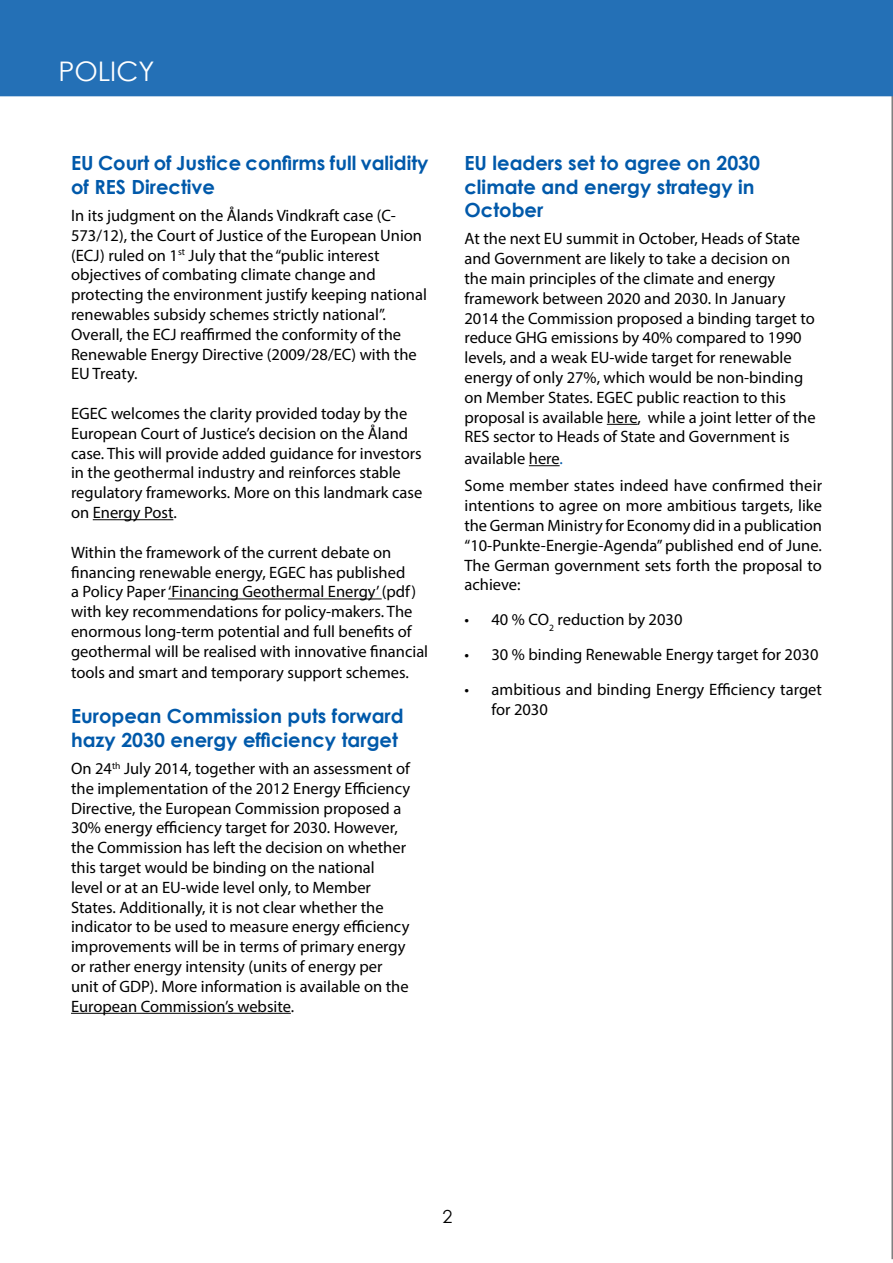
<style>
.page{position:relative;width:893px;height:1263px;background:#fff}
.page>*{position:absolute;margin:0;border:0;box-sizing:border-box;transform-origin:0 0}
.t1{font:27px "Century Gothic";color:#fff}
.t2{font:700 19.5px/23.4px "Century Gothic";color:#0059aa}
.t3{font:18px "Century Gothic";color:#000}
.t4{font:16.5px/19.8px "Myriad Pro";color:#000}
.s1{color:#0059aa}
</style>
<div class="page">
<hr style="left:891px;top:3px;width:2px;height:1256px;background:#808080">
<hr style="left:93px;top:519px;width:80px;height:1px;background:#000">
<hr style="left:168px;top:598px;width:214px;height:1px;background:#000">
<hr style="left:71px;top:1013px;width:220px;height:1px;background:#000">
<hr style="left:607px;top:424px;width:30px;height:1px;background:#000">
<hr style="left:529px;top:465px;width:31px;height:1px;background:#000">
<div style="left:0;top:0;width:893px;height:96px;background:#2470b6"></div>
<h1 class="t1" style="left:58px;top:52px;width:97px">POLICY</h1>
<p class="t2" style="left:71px;top:151px;width:359px">EU Court of Justice confirms full validity of RES Directive</p>
<p class="t4" style="left:71px;top:205px;width:357px">In its judgment on the Ålands Vindkraft case (C-573/12), the Court of Justice of the European Union (ECJ) ruled on 1<sup>st</sup> July that the “public interest objectives of combating climate change and protecting the environment justify keeping national renewables subsidy schemes strictly national”.<br>Overall, the ECJ reaffirmed the conformity of the Renewable Energy Directive (2009/28/EC) with the EU Treaty.</p>
<p class="t4" style="left:71px;top:403px;width:353px">EGEC welcomes the clarity provided today by the European Court of Justice’s decision on the Åland case. This will provide added guidance for investors in the geothermal industry and reinforces stable regulatory frameworks. More on this landmark case on Energy Post.</p>
<p class="t4" style="left:71px;top:542px;width:359px">Within the framework of the current debate on financing renewable energy, EGEC has published<br>a Policy Paper ‘Financing Geothermal Energy’ (pdf) with key recommendations for policy-makers. The enormous long-term potential and full benefits of geothermal will be realised with innovative financial</p>
<p class="t4" style="left:71px;top:663px;width:339px">tools and smart and temporary support schemes.</p>
<p class="t2" style="left:71px;top:704px;width:334px">European Commission puts forward hazy 2030 energy efficiency target</p>
<p class="t4" style="left:71px;top:758px;width:341px">On 24<sup>th</sup> July 2014, together with an assessment of the implementation of the 2012 Energy Efficiency Directive, the European Commission proposed a 30% energy efficiency target for 2030. However, the Commission has left the decision on whether this target would be binding on the national level or at an EU-wide level only, to Member States. Additionally, it is not clear whether the indicator to be used to measure energy efficiency improvements will be in terms of primary energy or rather energy intensity (units of energy per unit of GDP). More information is available on the European Commission’s website.</p>
<p class="t2" style="left:464px;top:151px;width:297px">EU leaders set to agree on 2030 climate and energy strategy in<br>October</p>
<p class="t4" style="left:464px;top:229px;width:353px">At the next EU summit in October, Heads of State and Government are likely to take a decision on the main principles of the climate and energy framework between 2020 and 2030. In January 2014 the Commission proposed a binding target to reduce GHG emissions by 40% compared to 1990 levels, and a weak EU-wide target for renewable energy of only 27%, which would be non-binding on Member States. EGEC public reaction to this proposal is available here, while a joint letter of the RES sector to Heads of State and Government is</p>
<p class="t4" style="left:464px;top:445px;width:359px;line-height:27.3px">available here<span class="s1">.<br></span>Some member states indeed have confirmed their</p>
<p class="t4" style="left:464px;top:495px;width:359px;text-align:justify">intentions to agree on more ambitious targets, like the German Ministry for Economy did in a publication “10-Punkte-Energie-Agenda” published end of June.<br>The German government sets forth the proposal to achieve:</p>
<p class="t4" style="left:464px;top:609px;width:219px">• 40 % CO<sub>2</sub> reduction by 2030</p>
<p class="t4" style="left:464px;top:644px;width:355px">• 30 % binding Renewable Energy target for 2030</p>
<p class="t4" style="left:491px;top:679px;width:332px;text-indent:-27px">• ambitious and binding Energy Efficiency target for 2030</p>
<p class="t3" style="left:442px;top:1204px;width:11px">2</p>
</div>
